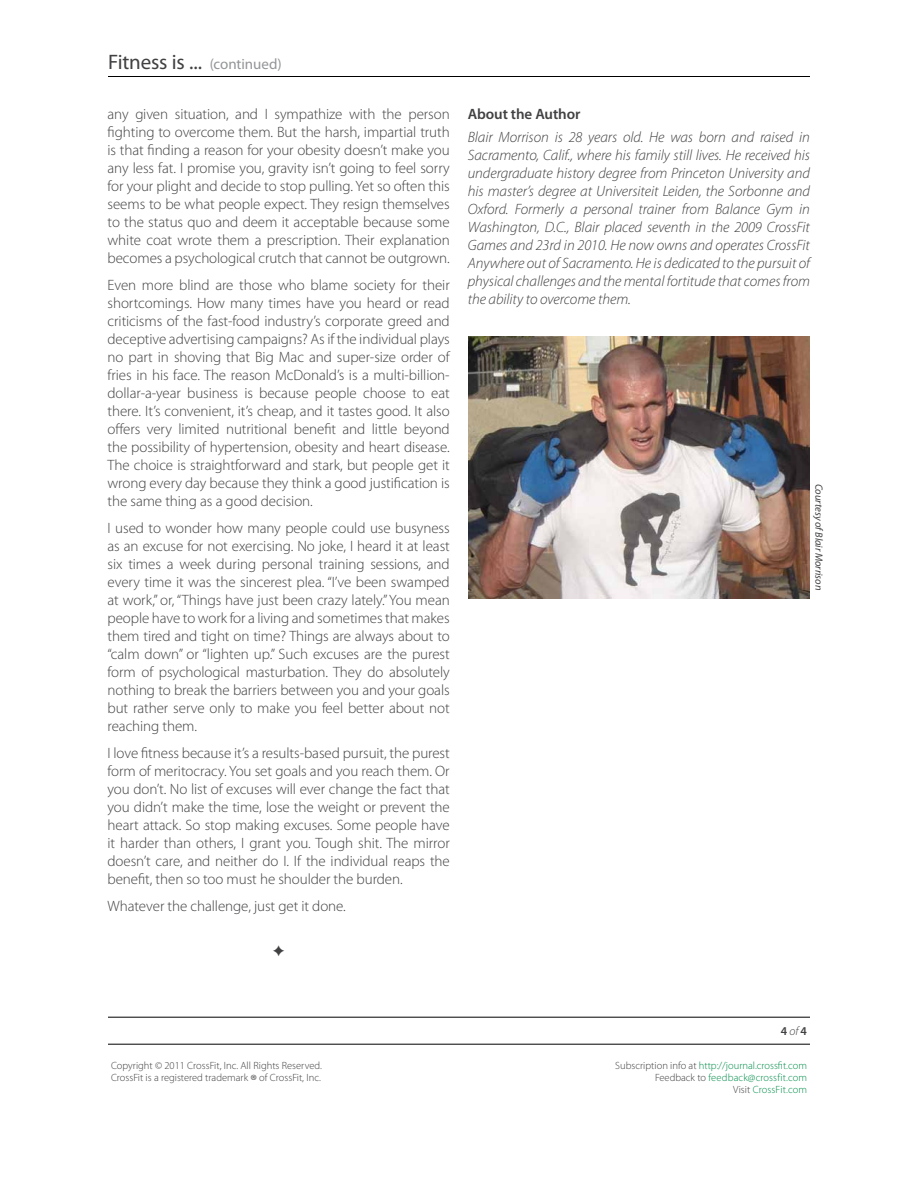
<style>
.page{position:relative;width:918px;height:1188px;background:#fff}
.page>*{position:absolute;margin:0;border:0;box-sizing:border-box;transform-origin:0 0}
.t1{font:21px "Myriad Pro";letter-spacing:-.01em;color:#414042}
.t2{font:300 15px/18px "Myriad Pro";letter-spacing:-.005em;color:#414042;text-align:justify}
.t3{font:italic 300 15px/18px "Myriad Pro";letter-spacing:-.005em;color:#414042;text-align:justify}
.t4{font:600 15px "Myriad Pro";letter-spacing:-.005em;color:#414042}
.t5{font:600 12px "Myriad Pro";color:#414042}
.t6{font:300 10.5px/12px "Myriad Pro";color:#008d49;text-align:right}
.t7{font:300 10.5px/12px "Myriad Pro";color:#414042}
.t8{font:italic 10.5px "Myriad Pro";letter-spacing:-.005em;color:#414042}
.s1{font-size:15px;color:#939598}
.s2{font-weight:300;font-style:italic}
.s3{font-size:16.5px}
.s4{color:#414042}
</style>
<div class="page">
<hr style="left:108px;top:76px;width:702px;height:1px;background:#000">
<hr style="left:108px;top:1017px;width:702px;height:1px;background:#000">
<hr style="left:108px;top:1044px;width:702px;height:1px;background:#000">
<img style="left:468px;top:336px;width:342px;height:262px">
<h1 class="t1" style="left:108px;top:49px;width:175px">Fitness is ... <span class="s1">(continued)</span></h1>
<p class="t2" style="left:108px;top:106px;width:344px">any given situation, and I sympathize with the person fighting to overcome them. But the harsh, impartial truth is that finding a reason for your obesity doesn’t make you any less fat. I promise you, gravity isn’t going to feel sorry for your plight and decide to stop pulling. Yet so often this seems to be what people expect. They resign themselves to the status quo and deem it acceptable because some white coat wrote them a prescription. Their explanation becomes a psychological crutch that cannot be outgrown.</p>
<p class="t2" style="left:108px;top:277px;width:344px">Even more blind are those who blame society for their shortcomings. How many times have you heard or read criticisms of the fast-food industry’s corporate greed and deceptive advertising campaigns? As if the individual plays no part in shoving that Big Mac and super-size order of fries in his face. The reason McDonald’s is a multi-billion&shy;dollar-a-year business is because people choose to eat there. It’s convenient, it’s cheap, and it tastes good. It also offers very limited nutritional benefit and little beyond the possibility of hypertension, obesity and heart disease.<br>The choice is straightforward and stark, but people get it wrong every day because they think a good justification is the same thing as a good decision.</p>
<p class="t2" style="left:108px;top:520px;width:344px">I used to wonder how many people could use busyness as an excuse for not exercising. No joke, I heard it at least six times a week during personal training sessions, and every time it was the sincerest plea. “I’ve been swamped at work,” or, “Things have just been crazy lately.” You mean people have to work for a living and sometimes that makes them tired and tight on time? Things are always about to “calm down” or “lighten up.” Such excuses are the purest form of psychological masturbation. They do absolutely nothing to break the barriers between you and your goals but rather serve only to make you feel better about not reaching them.</p>
<p class="t2" style="left:108px;top:745px;width:344px">I love fitness because it’s a results-based pursuit, the purest form of meritocracy. You set goals and you reach them. Or you don’t. No list of excuses will ever change the fact that you didn’t make the time, lose the weight or prevent the heart attack. So stop making excuses. Some people have it harder than others, I grant you. Tough shit. The mirror doesn’t care, and neither do I. If the individual reaps the benefit, then so too must he shoulder the burden.</p>
<p class="t2" style="left:108px;top:898px;width:240px">Whatever the challenge, just get it done.</p>
<p class="t4" style="left:468px;top:105px;width:114px">About the Author</p>
<p class="t3" style="left:468px;top:128px;width:344px">Blair Morrison is 28 years old. He was born and raised in Sacramento, Calif., where his family still lives. He received his undergraduate history degree from Princeton University and his master’s degree at Universiteit Leiden, the Sorbonne and Oxford. Formerly a personal trainer from Balance Gym in Washington, D.C., Blair placed seventh in the 2009 CrossFit Games and 23rd in 2010. He now owns and operates CrossFit Anywhere out of Sacramento. He is dedicated to the pursuit of physical challenges and the mental fortitude that comes from the ability to overcome them.</p>
<p class="t8" style="left:826px;top:484px;width:108px;rotate:90deg">Courtesy of Blair Morrison</p>
<p class="t5" style="left:781px;top:1023px;width:28px">4 <span class="s2">of</span> 4</p>
<p class="t7" style="left:111px;top:1060px;width:212px">Copyright © 2011 CrossFit, Inc. All Rights Reserved.<br>CrossFit is a registered trademark <span class="s3">®</span> of CrossFit, Inc.</p>
<p class="t6" style="left:615px;top:1060px;width:193px"><span class="s4">Subscription info at</span> http://journal.crossfit.com<br><span class="s4">Feedback to</span> feedback@crossfit.com<br><span class="s4">Visit</span> CrossFit.com</p>
</div>
